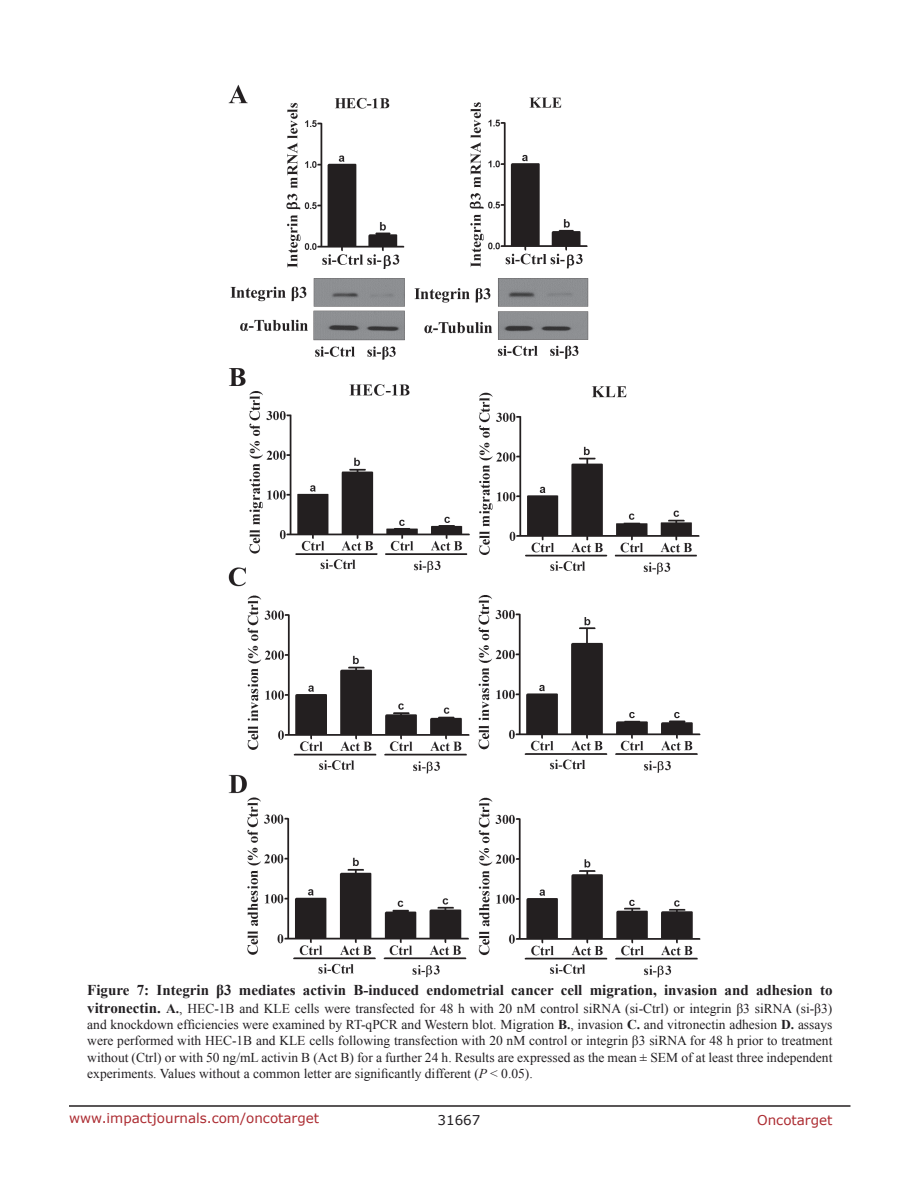
<style>
.page{position:relative;width:918px;height:1188px;background:#fff}
.page>*{position:absolute;margin:0;border:0;box-sizing:border-box;transform-origin:0 0}
.FigureText{font:700 15px "Times New Roman";color:#221f22}
.FigureText-2{font:13.5px/16.2px "Times New Roman";color:#221f22;text-align:justify}
.t1{font:13.5px "Verdana";color:#ac2b31}
.t2{font:13.5px "Verdana";color:#221f22}
.s1{font-weight:700;font-size:15px}
.s2{font-weight:700}
.s3{font-style:italic}
</style>
<div class="page">
<hr style="left:69px;top:1105px;width:781px;height:2px;background:#231f20">
<img style="left:228px;top:84px;width:473px;height:893px">
<p class="FigureText" style="left:87px;top:980px;width:747px">Figure 7: Integrin β3 mediates activin B-induced endometrial cancer cell migration, invasion and adhesion to</p>
<p class="FigureText-2" style="left:87px;top:1000px;width:747px"><span class="s1">vitronectin.</span> <span class="s2">A.</span>, HEC-1B and KLE cells were transfected for 48 h with 20 nM control siRNA (si-Ctrl) or integrin β3 siRNA (si-β3) and knockdown efficiencies were examined by RT-qPCR and Western blot. Migration <span class="s2">B.</span>, invasion <span class="s2">C.</span> and vitronectin adhesion <span class="s2">D.</span> assays were performed with HEC-1B and KLE cells following transfection with 20 nM control or integrin β3 siRNA for 48 h prior to treatment without (Ctrl) or with 50 ng/mL activin B (Act B) for a further 24 h. Results are expressed as the mean ± SEM of at least three independent experiments. Values without a common letter are significantly different (<span class="s3">P</span> &lt; 0.05).</p>
<p class="t1" style="left:69px;top:1109px;width:252px">www.impactjournals.com/oncotarget</p>
<p class="t2" style="left:438px;top:1111px;width:44px">31667</p>
<p class="t1" style="left:757px;top:1111px;width:77px">Oncotarget</p>
</div>
